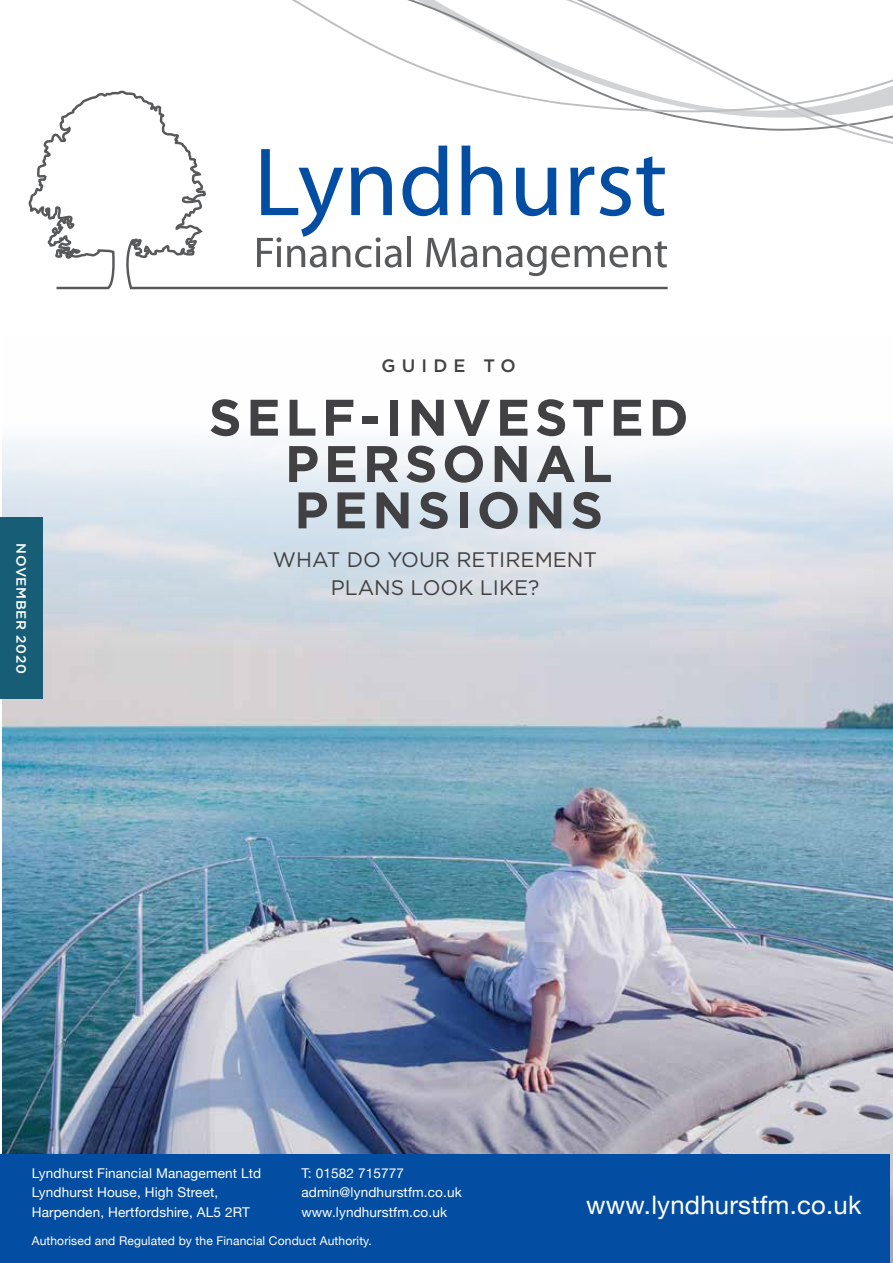
<style>
.page{position:relative;width:893px;height:1263px;background:#fff}
.page>*{position:absolute;margin:0;border:0;box-sizing:border-box;transform-origin:0 0}
.t1{font:700 51.3px/46.3px "Gotham HTF";letter-spacing:.09em;color:#414042;text-align:center}
.t2{font:25.5px "Helvetica Neue";letter-spacing:.01em;color:#fff}
.t3{font:21px/27.6px "Gotham HTF";color:#414042;text-align:center}
.t4{font:500 18px "Gotham HTF";letter-spacing:.34em;color:#414042}
.t5{font:13.5px/19.5px "Helvetica Neue";letter-spacing:.01em;color:#fff}
.t6{font:500 13.5px "Gotham HTF";letter-spacing:.04em;color:#fff}
.t7{font:12px "Helvetica Neue";letter-spacing:.01em;color:#fff}
</style>
<div class="page">
<img style="left:2px;top:439px;width:891px;height:824px">
<div style="left:0;top:517px;width:43px;height:182px;background:#175d75"></div>
<svg style="left:670px;top:113px;width:223px;height:31px"></svg>
<svg style="left:292px;top:0;width:601px;height:113px"></svg>
<svg style="left:28px;top:89px;width:642px;height:201px"></svg>
<div style="left:0;top:1154px;width:889px;height:109px;background:#034ea2"></div>
<p class="t6" style="left:29px;top:543px;width:132px;rotate:90deg">NOVEMBER 2020</p>
<h3 class="t4" style="left:382px;top:356px;width:136px">GUIDE TO</h3>
<h1 class="t1" style="left:209px;top:393px;width:481px">SELF-INVESTED<br>PERSONAL<br>PENSIONS</h1>
<h3 class="t3" style="left:273px;top:546px;width:326px">WHAT DO YOUR RETIREMENT<br>PLANS LOOK LIKE?</h3>
<p class="t5" style="left:32px;top:1163px;width:231px">Lyndhurst Financial Management Ltd<br>Lyndhurst House, High Street,<br>Harpenden, Hertfordshire, AL5 2RT</p>
<p class="t7" style="left:32px;top:1233px;width:342px">Authorised and Regulated by the Financial Conduct Authority.</p>
<p class="t5" style="left:301px;top:1163px;width:162px">T: 01582 715777 admin@lyndhurstfm.co.uk www.lyndhurstfm.co.uk</p>
<h2 class="t2" style="left:586px;top:1189px;width:277px">www.lyndhurstfm.co.uk</h2>
</div>
